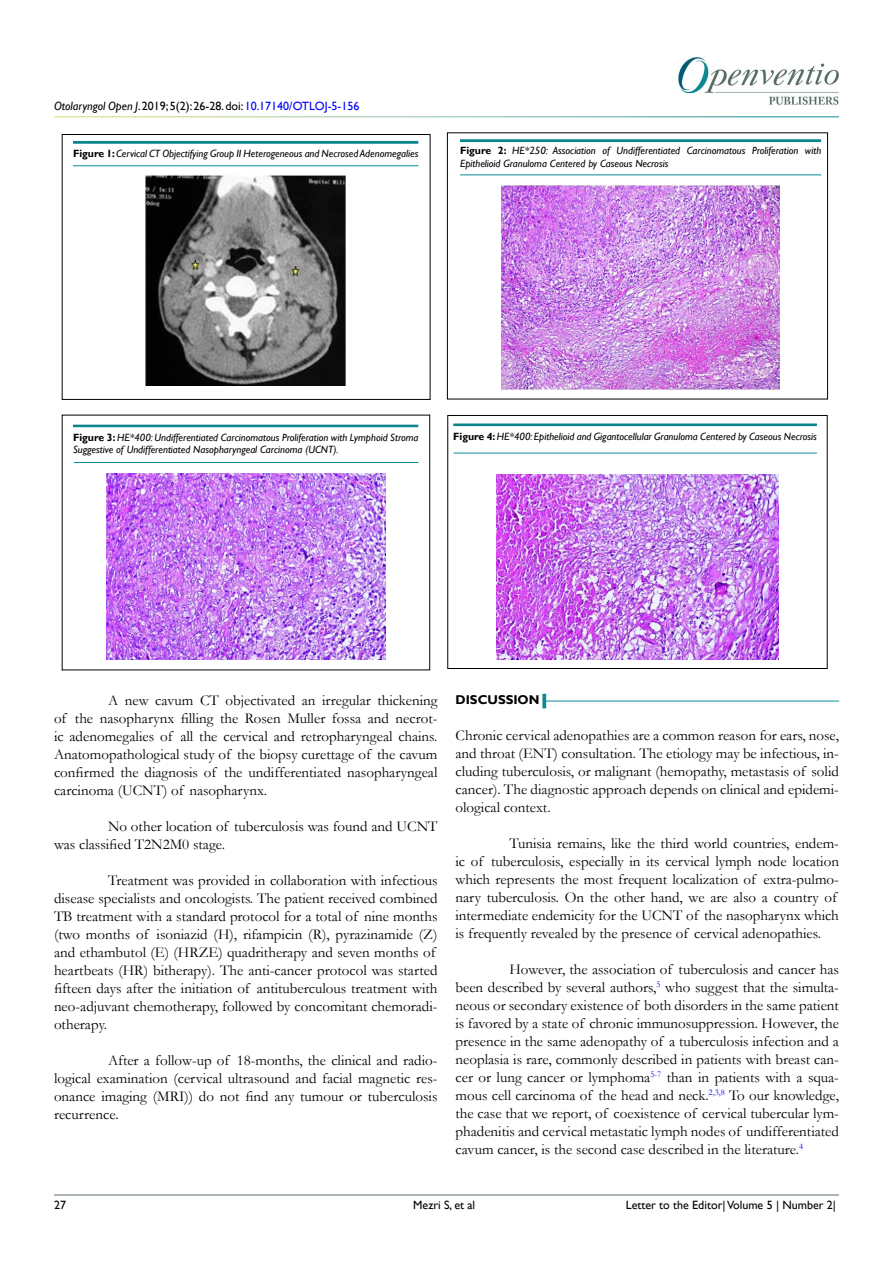
<style>
.page{position:relative;width:893px;height:1263px;background:#fff}
.page>*{position:absolute;margin:0;border:0;box-sizing:border-box;transform-origin:0 0}
.t1{font:15px/18px "Garamond";color:#000;text-align:justify}
.t2{font:700 12.75px "Gill Sans";color:#000}
.t3{font:12px "Gill Sans";color:#000}
.t4{font:italic 10.5px/12.6px "Gill Sans";color:#000}
.s1{font-style:italic}
.s2{color:#0000fa}
.s3{font-weight:700;font-style:normal}
</style>
<div class="page">
<img style="left:678px;top:57px;width:161px;height:48px">
<hr style="left:54px;top:1194px;width:785px;height:1px;background:#597068">
<hr style="left:546px;top:701px;width:293px;height:1px;background:#0a8b93">
<svg style="left:542px;top:694px;width:4px;height:14px"></svg>
<img style="left:145px;top:175px;width:201px;height:210px">
<div style="left:60px;top:128px;width:371px;height:16px;background:#f9f2f3;opacity:.75"></div>
<img style="left:501px;top:185px;width:278px;height:204px">
<div style="left:448px;top:126px;width:386px;height:16px;background:#f9f2f3;opacity:.75"></div>
<hr style="left:73px;top:165px;width:345px;height:1px;background:#0a8b93">
<hr style="left:460px;top:175px;width:361px;height:1px;background:#0a8b93">
<img style="left:106px;top:473px;width:280px;height:187px">
<div style="left:60px;top:411px;width:371px;height:17px;background:#f9f2f3;opacity:.75"></div>
<img style="left:496px;top:474px;width:282px;height:185px">
<div style="left:441px;top:410px;width:388px;height:17px;background:#f9f2f3;opacity:.75"></div>
<hr style="left:74px;top:462px;width:344px;height:1px;background:#0a8b93">
<hr style="left:453px;top:453px;width:364px;height:1px;background:#0a8b93">
<p class="t3" style="left:54px;top:99px;width:307px"><span class="s1">Otolaryngol Open J</span>. 2019; 5(2): 26-28. doi: <span class="s2">10.17140/OTLOJ-5-156</span></p>
<p class="t4" style="left:73px;top:147px;width:347px"><span class="s3">Figure 1:</span> Cervical CT Objectifying Group II Heterogeneous and Necrosed Adenomegalies</p>
<p class="t4" style="left:460px;top:145px;width:363px"><span class="s3">Figure 2:</span> HE*250: Association of Undifferentiated Carcinomatous Proliferation with<br>Epithelioid Granuloma Centered by Caseous Necrosis</p>
<p class="t4" style="left:73px;top:431px;width:347px"><span class="s3">Figure 3:</span> HE*400: Undifferentiated Carcinomatous Proliferation with Lymphoid Stroma<br>Suggestive of Undifferentiated Nasopharyngeal Carcinoma (UCNT).</p>
<p class="t4" style="left:453px;top:430px;width:365px"><span class="s3">Figure 4:</span> HE*400: Epithelioid and Gigantocellular Granuloma Centered by Caseous Necrosis</p>
<p class="t1" style="left:54px;top:691px;width:385px;text-indent:54px">A new cavum CT objectivated an irregular thickening of the nasopharynx filling the Rosen Muller fossa and necrot&shy;ic adenomegalies of all the cervical and retropharyngeal chains.<br>Anatomopathological study of the biopsy curettage of the cavum confirmed the diagnosis of the undifferentiated nasopharyngeal carcinoma (UCNT) of nasopharynx.</p>
<p class="t1" style="left:54px;top:817px;width:385px;text-indent:54px">No other location of tuberculosis was found and UCNT was classified T2N2M0 stage.</p>
<p class="t1" style="left:54px;top:871px;width:385px;text-align:left;text-indent:54px">Treatment was provided in collaboration with infectious disease specialists and oncologists. The patient received combined TB treatment with a standard protocol for a total of nine months (two months of isoniazid (H), rifampicin (R), pyrazinamide (Z) and ethambutol (E) (HRZE) quadritherapy and seven months of heartbeats (HR) bitherapy). The anti-cancer protocol was started fifteen days after the initiation of antituberculous treatment with neo-adjuvant chemotherapy, followed by concomitant chemoradi&shy;otherapy.</p>
<p class="t1" style="left:54px;top:1051px;width:385px;text-indent:54px">After a follow-up of 18-months, the clinical and radio&shy;logical examination (cervical ultrasound and facial magnetic res&shy;onance imaging (MRI)) do not find any tumour or tuberculosis recurrence.</p>
<p class="t2" style="left:455px;top:692px;width:86px">DISCUSSION</p>
<p class="t1" style="left:455px;top:726px;width:385px">Chronic cervical adenopathies are a common reason for ears, nose, and throat (ENT) consultation. The etiology may be infectious, in&shy;cluding tuberculosis, or malignant (hemopathy, metastasis of solid cancer). The diagnostic approach depends on clinical and epidemi&shy;ological context.</p>
<p class="t1" style="left:455px;top:834px;width:385px;text-align:left;text-indent:54px">Tunisia remains, like the third world countries, endem&shy;ic of tuberculosis, especially in its cervical lymph node location which represents the most frequent localization of extra-pulmo&shy;nary tuberculosis. On the other hand, we are also a country of intermediate endemicity for the UCNT of the nasopharynx which is frequently revealed by the presence of cervical adenopathies.</p>
<p class="t1" style="left:455px;top:960px;width:385px;text-indent:54px">However, the association of tuberculosis and cancer has been described by several authors,<sup>5</sup> who suggest that the simulta&shy;neous or secondary existence of both disorders in the same patient is favored by a state of chronic immunosuppression. However, the presence in the same adenopathy of a tuberculosis infection and a neoplasia is rare, commonly described in patients with breast can&shy;cer or lung cancer or lymphoma<sup>5-7</sup> than in patients with a squa&shy;mous cell carcinoma of the head and neck.<sup>2,3,8</sup> To our knowledge, the case that we report, of coexistence of cervical tubercular lym&shy;phadenitis and cervical metastatic lymph nodes of undifferentiated cavum cancer, is the second case described in the literature.<sup>4</sup></p>
<p class="t3" style="left:54px;top:1198px;width:13px">27</p>
<p class="t3" style="left:413px;top:1198px;width:63px">Mezri S, et al</p>
<p class="t3" style="left:626px;top:1198px;width:212px">Letter to the Editor| Volume 5 | Number 2|</p>
</div>
